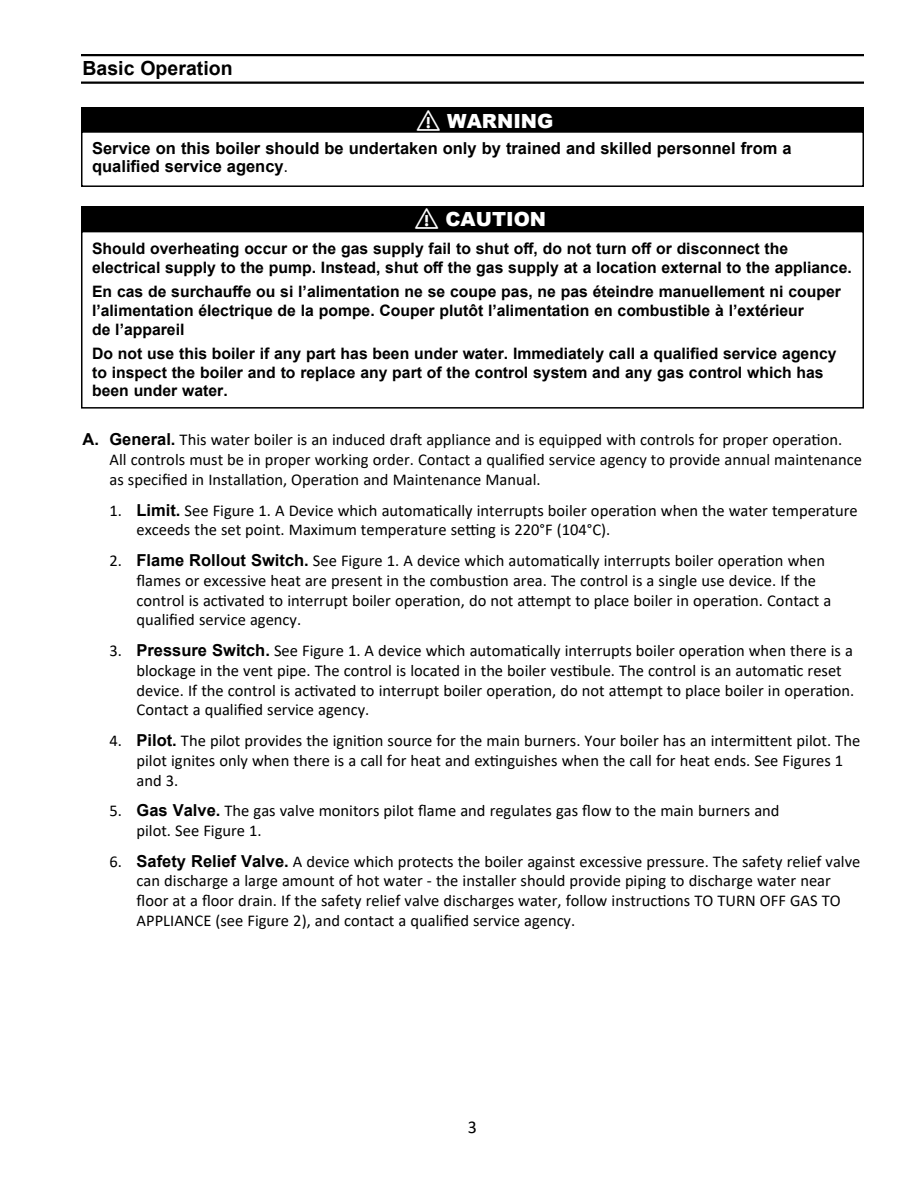
<style>
.page{position:relative;width:918px;height:1188px;background:#fff}
.page>*{position:absolute;margin:0;border:0;box-sizing:border-box;transform-origin:0 0}
.t1{font:900 19.5px "Arial";color:#fff}
.t2{font:700 19.5px "Arial";color:#000}
.t3{font:18px "Calibri";color:#000}
.t4{font:16.5px/19.8px "Calibri";color:#000}
.t5{font:700 16.5px/18px "Arial";color:#000}
.t6{font:700 15.75px/18.8px "Arial";color:#000}
.s1{font-family:"Calibri";font-weight:400}
.s2{font-family:"Arial";font-weight:700}
</style>
<div class="page">
<hr style="left:81px;top:54px;width:783px;height:2px;background:#000">
<hr style="left:81px;top:82px;width:783px;height:2px;background:#000">
<div style="left:81px;top:207px;width:783px;height:24px;background:#000"></div>
<div style="left:81px;top:231px;width:783px;height:178px;border:2px solid #000"></div>
<div style="left:81px;top:107px;width:783px;height:24px;background:#000"></div>
<div style="left:81px;top:131px;width:783px;height:56px;border:2px solid #000"></div>
<p class="t2" style="left:82px;top:55px;width:152px">Basic Operation</p>
<p class="t1" style="left:417px;top:107px;width:138px">⚠ WARNING</p>
<p class="t5" style="left:92px;top:140px;width:701px">Service on this boiler should be undertaken only by trained and skilled personnel from a qualified service agency<span class="s1">.</span></p>
<p class="t1" style="left:415px;top:205px;width:133px">⚠ CAUTION</p>
<p class="t6" style="left:92px;top:240px;width:761px">Should overheating occur or the gas supply fail to shut off, do not turn off or disconnect the electrical supply to the pump. Instead, shut off the gas supply at a location external to the appliance.</p>
<p class="t6" style="left:92px;top:282px;width:750px">En cas de surchauffe ou si l’alimentation ne se coupe pas, ne pas éteindre manuellement ni couper l’alimentation électrique de la pompe. Couper plutôt l’alimentation en combustible à l’extérieur<br>de l’appareil</p>
<p class="t6" style="left:92px;top:344px;width:746px">Do not use this boiler if any part has been under water. Immediately call a qualified service agency to inspect the boiler and to replace any part of the control system and any gas control which has been under water.</p>
<p class="t4" style="left:109px;top:430px;width:754px;text-indent:-27px"><span class="s2">A. General.</span> This water boiler is an induced draft appliance and is equipped with controls for proper operation.<br>All controls must be in proper working order. Contact a qualified service agency to provide annual maintenance as specified in Installation, Operation and Maintenance Manual.</p>
<p class="t4" style="left:137px;top:500px;width:723px;text-indent:-27px">1. <span class="s2">Limit.</span> See Figure 1. A Device which automatically interrupts boiler operation when the water temperature exceeds the set point. Maximum temperature setting is 220°F (104°C).</p>
<p class="t4" style="left:137px;top:550px;width:696px;text-indent:-27px">2. <span class="s2">Flame Rollout Switch.</span> See Figure 1. A device which automatically interrupts boiler operation when flames or excessive heat are present in the combustion area. The control is a single use device. If the control is activated to interrupt boiler operation, do not attempt to place boiler in operation. Contact a qualified service agency.</p>
<p class="t4" style="left:137px;top:640px;width:719px;text-indent:-27px">3. <span class="s2">Pressure Switch.</span> See Figure 1. A device which automatically interrupts boiler operation when there is a blockage in the vent pipe. The control is located in the boiler vestibule. The control is an automatic reset device. If the control is activated to interrupt boiler operation, do not attempt to place boiler in operation.<br>Contact a qualified service agency.</p>
<p class="t4" style="left:137px;top:730px;width:725px;text-indent:-27px">4. <span class="s2">Pilot.</span> The pilot provides the ignition source for the main burners. Your boiler has an intermittent pilot. The pilot ignites only when there is a call for heat and extinguishes when the call for heat ends. See Figures 1 and 3.</p>
<p class="t4" style="left:137px;top:800px;width:645px;text-indent:-27px">5. <span class="s2">Gas Valve.</span> The gas valve monitors pilot flame and regulates gas flow to the main burners and pilot. See Figure 1.</p>
<p class="t4" style="left:137px;top:851px;width:725px;text-indent:-27px">6. <span class="s2">Safety Relief Valve.</span> A device which protects the boiler against excessive pressure. The safety relief valve can discharge a large amount of hot water - the installer should provide piping to discharge water near floor at a floor drain. If the safety relief valve discharges water, follow instructions TO TURN OFF GAS TO APPLIANCE (see Figure 2), and contact a qualified service agency.</p>
<p class="t3" style="left:468px;top:1114px;width:11px">3</p>
</div>
